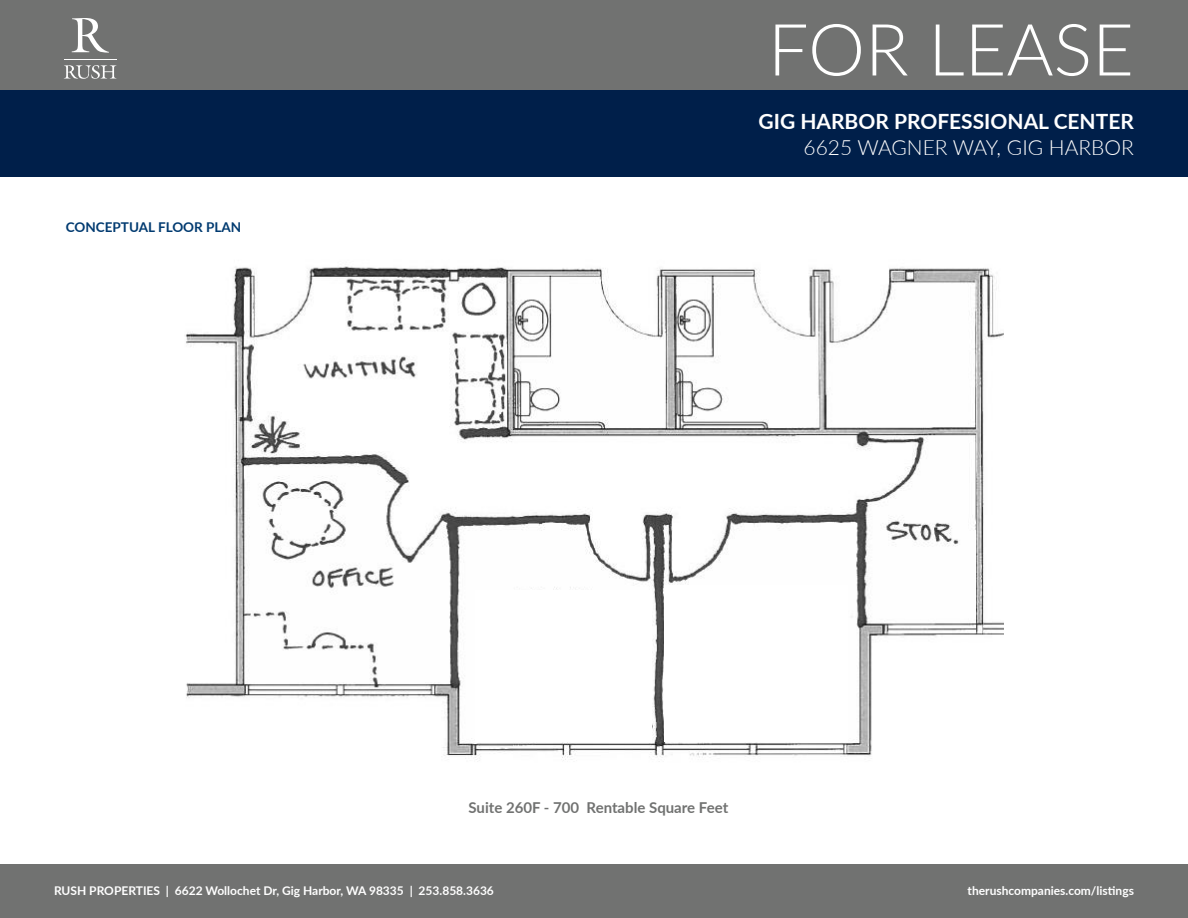
<style>
.page{position:relative;width:1188px;height:918px;background:#fff}
.page>*{position:absolute;margin:0;border:0;box-sizing:border-box;transform-origin:0 0}
.t1{font:300 72px "Lato";color:#fff}
.t2{font:700 21px "Lato";color:#fff}
.t3{font:300 21px "Lato";color:#fff}
.t4{font:700 15px "Lato";color:#717271}
.t5{font:700 13.5px "Lato";color:#003a70}
.t6{font:700 12px "Lato";color:#fff}
</style>
<div class="page">
<div style="left:0;top:0;width:1188px;height:90px;background:#717271"></div>
<svg style="left:64px;top:65px;width:52px;height:14px"></svg>
<hr style="left:64px;top:59px;width:53px;height:1px;background:#fff">
<svg style="left:72px;top:18px;width:37px;height:35px"></svg>
<div style="left:0;top:90px;width:1188px;height:87px;background:#001f4a"></div>
<div style="left:0;top:864px;width:1188px;height:54px;background:#717271"></div>
<img style="left:185px;top:266px;width:818px;height:495px">
<div style="left:475px;top:590px;width:177px;height:152px;background:#fff"></div>
<div style="left:664px;top:585px;width:184px;height:157px;background:#fff"></div>
<p class="t1" style="left:768px;top:0;width:367px">FOR LEASE</p>
<p class="t5" style="left:66px;top:217px;width:177px">CONCEPTUAL FLOOR PLAN</p>
<p class="t2" style="left:759px;top:106px;width:377px">GIG HARBOR PROFESSIONAL CENTER</p>
<p class="t3" style="left:803px;top:132px;width:332px">6625 WAGNER WAY, GIG HARBOR</p>
<p class="t4" style="left:469px;top:797px;width:261px">Suite 260F - 700 Rentable Square Feet</p>
<p class="t6" style="left:54px;top:882px;width:441px">RUSH PROPERTIES | 6622 Wollochet Dr, Gig Harbor, WA 98335 | 253.858.3636</p>
<p class="t6" style="left:968px;top:882px;width:168px">therushcompanies.com/listings</p>
</div>
